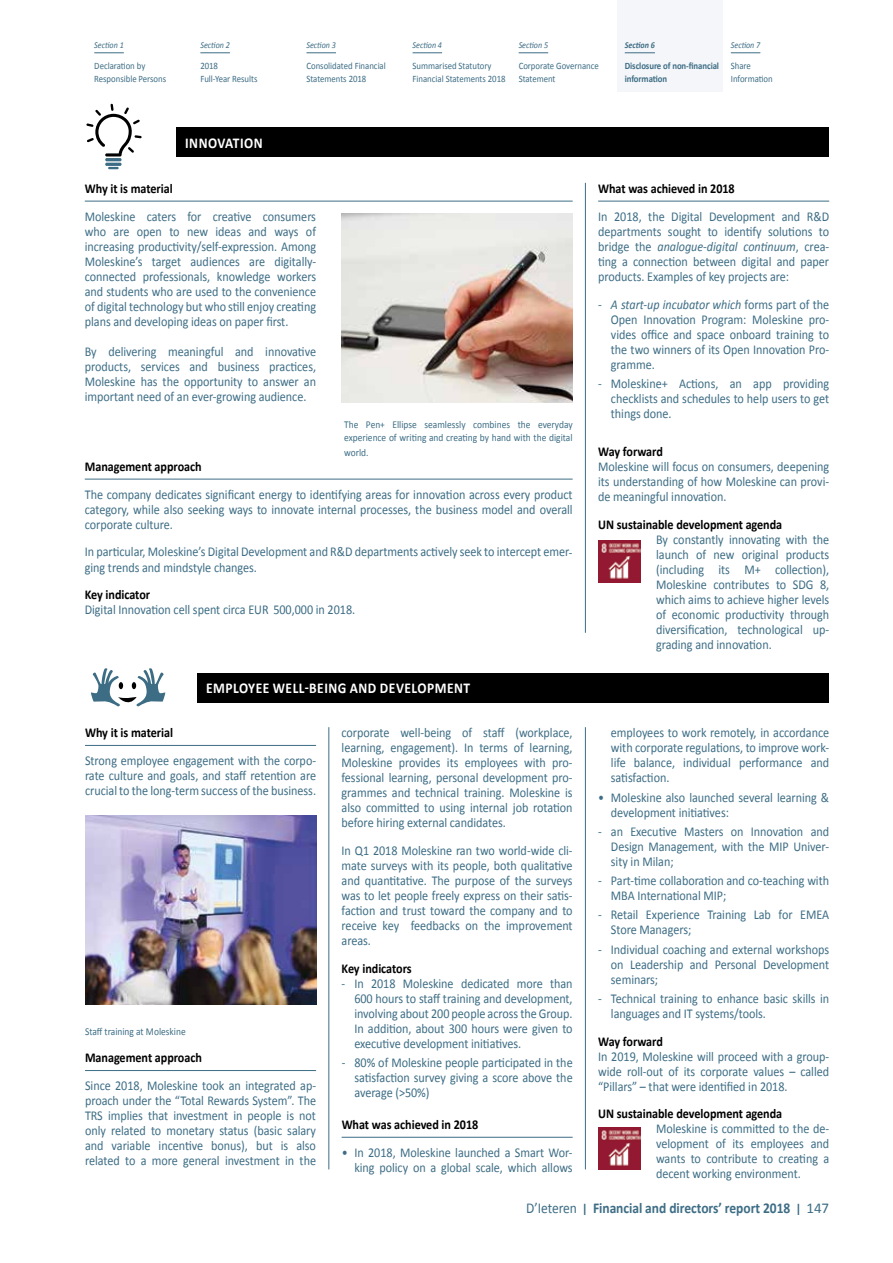
<style>
.page{position:relative;width:893px;height:1263px;background:#fff}
.page>*{position:absolute;margin:0;border:0;box-sizing:border-box;transform-origin:0 0}
.t1{font:700 15px "Calibri";letter-spacing:-.005em;color:#3d6d85;scale:.9 1}
.t2{font:700 15px "Calibri";letter-spacing:.035em;color:#fff;scale:.9 1}
.t3{font:13.5px/15px "Calibri";letter-spacing:-.005em;color:#3d6d85;text-align:justify;scale:.9 1}
.t4{font:700 13.5px "Calibri";letter-spacing:-.005em;color:#000;scale:.9 1}
.t5{font:10.5px/12.6px "Calibri";color:#3d6d85;scale:.9 1}
.t6{font:9.75px/12.8px "Calibri";letter-spacing:-.005em;color:#3d6d85;scale:.9 1}
.t7{font:700 9.75px/12.8px "Calibri";letter-spacing:-.01em;color:#3d6d85;scale:.9 1}
.t8{font:italic 9px "Calibri";letter-spacing:-.005em;color:#3d6d85;scale:.9 1}
.t9{font:italic 700 9px "Calibri";letter-spacing:-.005em;color:#3d6d85;scale:.9 1}
.s1{font-style:italic}
.s2{font-weight:400}
.s3{font-weight:400;font-size:18px}
</style>
<div class="page">
<div style="left:617px;top:0;width:105px;height:91px;background:#f5f6f9"></div>
<hr style="left:94px;top:52px;width:30px;height:1px;background:#3d6d85">
<hr style="left:200px;top:52px;width:30px;height:1px;background:#3d6d85">
<hr style="left:306px;top:52px;width:30px;height:1px;background:#3d6d85">
<svg style="left:413px;top:52px;width:29px;height:1px"></svg>
<svg style="left:519px;top:52px;width:29px;height:1px"></svg>
<hr style="left:625px;top:52px;width:30px;height:1px;background:#3d6d85">
<svg style="left:731px;top:52px;width:29px;height:1px"></svg>
<hr style="left:585px;top:183px;width:1px;height:450px;background:#3d6d85">
<hr style="left:328px;top:727px;width:1px;height:442px;background:#3d6d85">
<hr style="left:585px;top:727px;width:1px;height:442px;background:#3d6d85">
<hr style="left:598px;top:201px;width:231px;height:1px;background:#3d6d85">
<hr style="left:85px;top:745px;width:231px;height:1px;background:#3d6d85">
<hr style="left:85px;top:1070px;width:231px;height:1px;background:#3d6d85">
<hr style="left:342px;top:1137px;width:231px;height:1px;background:#3d6d85">
<hr style="left:85px;top:201px;width:488px;height:1px;background:#3d6d85">
<hr style="left:85px;top:479px;width:488px;height:1px;background:#3d6d85">
<div style="left:176px;top:128px;width:653px;height:29px;background:#000"></div>
<div style="left:197px;top:673px;width:632px;height:30px;background:#000"></div>
<hr style="left:105px;top:158px;width:17px;height:3px;background:#3d6d85;border-radius:2px">
<hr style="left:105px;top:163px;width:17px;height:3px;background:#3d6d85;border-radius:2px">
<svg style="left:108px;top:167px;width:11px;height:2px"></svg>
<svg style="left:86px;top:104px;width:56px;height:52px"></svg>
<svg style="left:91px;top:668px;width:74px;height:39px"></svg>
<img style="left:342px;top:214px;width:231px;height:189px">
<img style="left:598px;top:540px;width:43px;height:43px">
<img style="left:598px;top:1127px;width:43px;height:42px">
<img style="left:85px;top:815px;width:231px;height:190px">
<p class="t8" style="left:94px;top:39px;width:34px">Section 1</p>
<p class="t6" style="left:94px;top:60px;width:81px">Declaration by<br>Responsible Persons</p>
<p class="t8" style="left:200px;top:39px;width:34px">Section 2</p>
<p class="t6" style="left:200px;top:60px;width:65px">2018<br>Full-Year Results</p>
<p class="t2" style="left:185px;top:134px;width:87px">INNOVATION</p>
<p class="t8" style="left:306px;top:39px;width:34px">Section 3</p>
<p class="t6" style="left:306px;top:60px;width:90px">Consolidated Financial<br>Statements 2018</p>
<p class="t8" style="left:413px;top:39px;width:34px">Section 4</p>
<p class="t6" style="left:413px;top:60px;width:105px">Summarised Statutory<br>Financial Statements 2018</p>
<p class="t8" style="left:519px;top:39px;width:34px">Section 5</p>
<p class="t6" style="left:519px;top:60px;width:91px">Corporate Governance<br>Statement</p>
<p class="t9" style="left:625px;top:39px;width:35px">Section 6</p>
<p class="t7" style="left:625px;top:60px;width:106px">Disclosure of non-financial information</p>
<p class="t8" style="left:731px;top:39px;width:34px">Section 7</p>
<p class="t6" style="left:731px;top:60px;width:48px">Share<br>Information</p>
<p class="t4" style="left:85px;top:180px;width:99px">Why it is material</p>
<p class="t3" style="left:85px;top:209px;width:258px">Moleskine caters for creative consumers who are open to new ideas and ways of increasing productivity/self-expression. Among Moleskine’s target audiences are digitally&shy;connected professionals, knowledge workers and students who are used to the convenience of digital technology but who still enjoy creating plans and developing ideas on paper first.</p>
<p class="t3" style="left:85px;top:344px;width:258px">By delivering meaningful and innovative products, services and business practices, Moleskine has the opportunity to answer an important need of an ever-growing audience.</p>
<p class="t5" style="left:344px;top:419px;width:255px">The Pen+ Ellipse seamlessly combines the everyday experience of writing and creating by hand with the digital</p>
<p class="t5" style="left:344px;top:446px;width:29px">world.</p>
<p class="t4" style="left:85px;top:458px;width:131px">Management approach</p>
<p class="t3" style="left:85px;top:487px;width:544px">The company dedicates significant energy to identifying areas for innovation across every product category, while also seeking ways to innovate internal processes, the business model and overall corporate culture.</p>
<p class="t3" style="left:85px;top:544px;width:544px">In particular, Moleskine’s Digital Development and R&amp;D departments actively seek to intercept emer&shy;ging trends and mindstyle changes.</p>
<p class="t4" style="left:85px;top:586px;width:74px">Key indicator</p>
<p class="t3" style="left:85px;top:602px;width:302px">Digital Innovation cell spent circa EUR 500,000 in 2018.</p>
<p class="t2" style="left:206px;top:679px;width:295px">EMPLOYEE WELL-BEING AND DEVELOPMENT</p>
<p class="t4" style="left:85px;top:724px;width:99px">Why it is material</p>
<p class="t3" style="left:85px;top:753px;width:258px">Strong employee engagement with the corpo&shy;rate culture and goals, and staff retention are crucial to the long-term success of the business.</p>
<p class="t5" style="left:85px;top:1025px;width:113px">Staff training at Moleskine</p>
<p class="t4" style="left:85px;top:1049px;width:131px">Management approach</p>
<p class="t3" style="left:85px;top:1078px;width:258px">Since 2018, Moleskine took an integrated ap&shy;proach under the “Total Rewards System”. The TRS implies that investment in people is not only related to monetary status (basic salary and variable incentive bonus), but is also related to a more general investment in the</p>
<p class="t3" style="left:342px;top:725px;width:258px">corporate well-being of staff (workplace, learning, engagement). In terms of learning, Moleskine provides its employees with pro&shy;fessional learning, personal development pro&shy;grammes and technical training. Moleskine is also committed to using internal job rotation before hiring external candidates.</p>
<p class="t3" style="left:342px;top:843px;width:258px">In Q1 2018 Moleskine ran two world-wide cli&shy;mate surveys with its people, both qualitative and quantitative. The purpose of the surveys was to let people freely express on their satis&shy;faction and trust toward the company and to receive key feedbacks on the improvement areas.</p>
<p class="t4" style="left:342px;top:960px;width:79px">Key indicators</p>
<p class="t3" style="left:354px;top:976px;width:244px;text-indent:-13px">- In 2018 Moleskine dedicated more than 600 hours to staff training and development, involving about 200 people across the Group.<br>In addition, about 300 hours were given to executive development initiatives.</p>
<p class="t3" style="left:354px;top:1055px;width:244px;text-indent:-13px">- 80% of Moleskine people participated in the satisfaction survey giving a score above the average (&gt;50%)</p>
<p class="t4" style="left:342px;top:1116px;width:153px">What was achieved in 2018</p>
<p class="t3" style="left:342px;top:1145px;width:258px;text-align:right">• In 2018, Moleskine launched a Smart Wor&shy;king policy on a global scale, which allows</p>
<p class="t4" style="left:598px;top:180px;width:153px">What was achieved in 2018</p>
<p class="t3" style="left:598px;top:209px;width:258px">In 2018, the Digital Development and R&amp;D departments sought to identify solutions to bridge the <span class="s1">analogue-digital continuum</span>, crea&shy;ting a connection between digital and paper products. Examples of key projects are:</p>
<p class="t3" style="left:611px;top:297px;width:244px;text-indent:-13px">- <span class="s1">A start-up incubator which</span> forms part of the Open Innovation Program: Moleskine pro&shy;vides office and space onboard training to the two winners of its Open Innovation Pro&shy;gramme.</p>
<p class="t3" style="left:611px;top:376px;width:244px;text-indent:-13px">- Moleskine+ Actions, an app providing checklists and schedules to help users to get things done.</p>
<p class="t4" style="left:598px;top:443px;width:73px">Way forward</p>
<p class="t3" style="left:598px;top:459px;width:258px">Moleskine will focus on consumers, deepening its understanding of how Moleskine can provi&shy;de meaningful innovation.</p>
<p class="t4" style="left:598px;top:516px;width:206px">UN sustainable development agenda</p>
<p class="t3" style="left:656px;top:532px;width:194px">By constantly innovating with the launch of new original products (including its M+ collection), Moleskine contributes to SDG 8, which aims to achieve higher levels of economic productivity through diversification, technological up&shy;grading and innovation.</p>
<p class="t3" style="left:611px;top:725px;width:244px">employees to work remotely, in accordance with corporate regulations, to improve work&shy;life balance, individual performance and satisfaction.</p>
<p class="t3" style="left:611px;top:790px;width:244px;text-indent:-13px">• Moleskine also launched several learning &amp; development initiatives:</p>
<p class="t3" style="left:611px;top:824px;width:244px;text-indent:-13px">- an Executive Masters on Innovation and Design Management, with the MIP Univer&shy;sity in Milan;</p>
<p class="t3" style="left:611px;top:873px;width:244px;text-indent:-13px">- Part-time collaboration and co-teaching with<br>MBA International MIP;</p>
<p class="t3" style="left:611px;top:907px;width:244px;text-indent:-13px">- Retail Experience Training Lab for EMEA<br>Store Managers;</p>
<p class="t3" style="left:611px;top:942px;width:244px;text-indent:-13px">- Individual coaching and external workshops on Leadership and Personal Development seminars;</p>
<p class="t3" style="left:611px;top:991px;width:244px;text-indent:-13px">- Technical training to enhance basic skills in languages and IT systems/tools.</p>
<p class="t4" style="left:598px;top:1032px;width:73px">Way forward</p>
<p class="t3" style="left:598px;top:1049px;width:258px">In 2019, Moleskine will proceed with a group&shy;wide roll-out of its corporate values – called “Pillars” – that were identified in 2018.</p>
<p class="t4" style="left:598px;top:1105px;width:206px">UN sustainable development agenda</p>
<p class="t3" style="left:656px;top:1121px;width:194px">Moleskine is committed to the de&shy;velopment of its employees and wants to contribute to creating a decent working environment.</p>
<p class="t1" style="left:526px;top:1199px;width:338px"><span class="s2">D’Ieteren</span> <span class="s3">I</span> Financial and directors’ report 2018 <span class="s3">I</span> <span class="s2">147</span></p>
</div>
